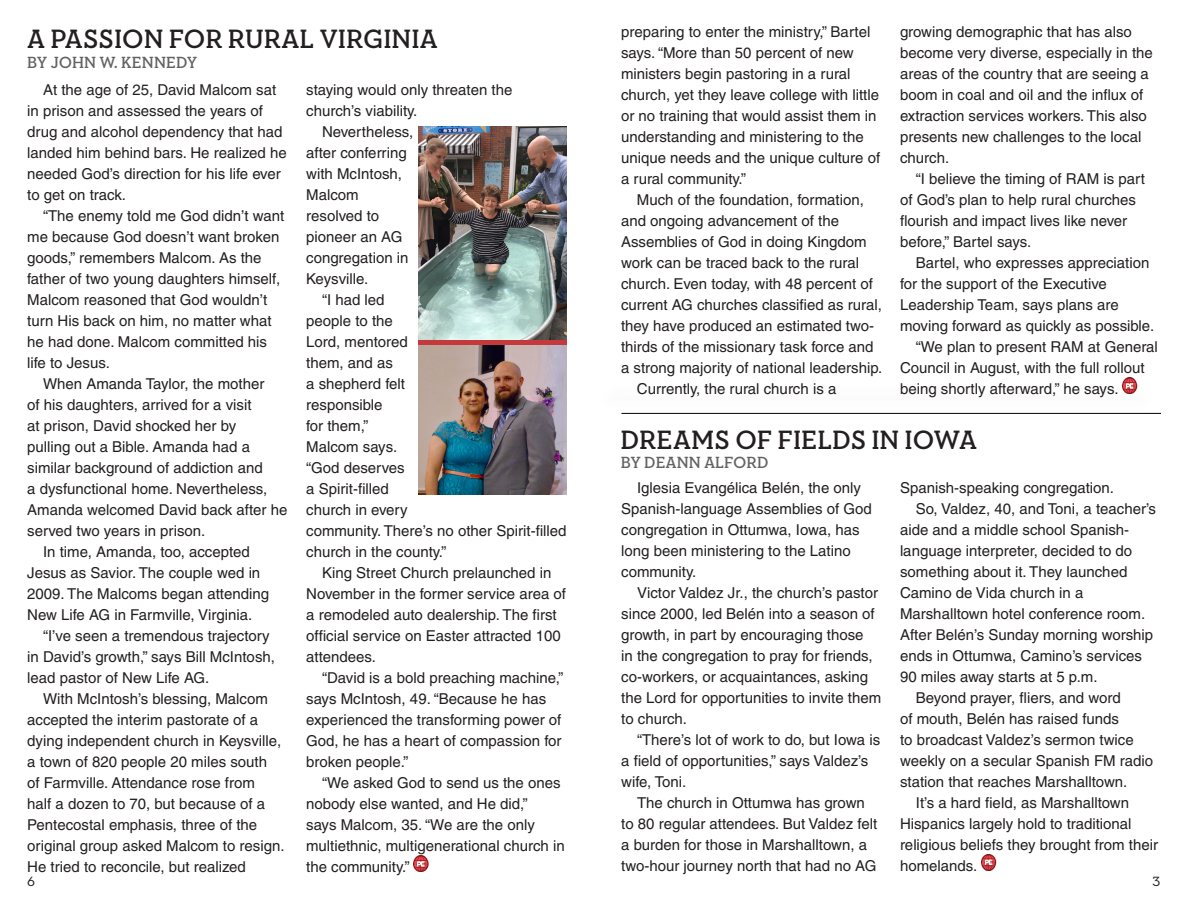
<style>
.page{position:relative;width:1188px;height:918px;background:#fff}
.page>*{position:absolute;margin:0;border:0;box-sizing:border-box;transform-origin:0 0}
.t1{font:700 27px "Neutraface Slab Display";letter-spacing:.04em;color:#231f20}
.t2{font:700 16.5px "Neutraface Slab Display";letter-spacing:.04em;color:#636366}
.t3{font:15px/21px "Helvetica";color:#231f20}
.t4{font:15px "Neutraface Slab Text";color:#3e3e3f}
.s1{font-family:"Neutraface Slab Display";font-weight:500;font-size:18px;color:#231f20}
</style>
<div class="page">
<img style="left:1122px;top:378px;width:15px;height:5px">
<img style="left:414px;top:856px;width:15px;height:16px">
<img style="left:981px;top:854px;width:16px;height:17px">
<hr style="left:621px;top:413px;width:540px;height:1px;background:#000">
<img style="left:418px;top:127px;width:149px;height:368px">
<div style="left:418px;top:340px;width:149px;height:5px;background:#c5383c"></div>
<p class="t3" style="left:621px;top:21px;width:261px">preparing to enter the ministry,” Bartel says. “More than 50 percent of new ministers begin pastoring in a rural church, yet they leave college with little or no training that would assist them in understanding and ministering to the unique needs and the unique culture of a rural community.”</p>
<p class="t3" style="left:621px;top:189px;width:263px;text-indent:16px">Much of the foundation, formation, and ongoing advancement of the Assemblies of God in doing Kingdom work can be traced back to the rural church. Even today, with 48 percent of current AG churches classified as rural, they have produced an estimated two&shy;thirds of the missionary task force and a strong majority of national leadership.</p>
<p class="t3" style="left:637px;top:378px;width:201px">Currently, the rural church is a</p>
<p class="t3" style="left:900px;top:21px;width:254px">growing demographic that has also become very diverse, especially in the areas of the country that are seeing a boom in coal and oil and the influx of extraction services workers. This also presents new challenges to the local church.</p>
<p class="t3" style="left:900px;top:168px;width:246px;text-indent:16px">“I believe the timing of RAM is part of God’s plan to help rural churches flourish and impact lives like never before,” Bartel says.</p>
<p class="t3" style="left:900px;top:252px;width:256px;text-indent:16px">Bartel, who expresses appreciation for the support of the Executive Leadership Team, says plans are moving forward as quickly as possible.</p>
<p class="t3" style="left:900px;top:336px;width:259px;text-indent:16px">“We plan to present RAM at General<br>Council in August, with the full rollout being shortly afterward,” he says.</p>
<h2 class="t1" style="left:28px;top:24px;width:411px">A PASSION FOR RURAL VIRGINIA</h2>
<h2 class="t2" style="left:27px;top:53px;width:171px">BY JOHN W. KENNEDY</h2>
<p class="t3" style="left:27px;top:80px;width:261px;text-indent:16px">At the age of 25, David Malcom sat in prison and assessed the years of drug and alcohol dependency that had landed him behind bars. He realized he needed God’s direction for his life ever to get on track.</p>
<p class="t3" style="left:27px;top:206px;width:259px;text-indent:16px">“The enemy told me God didn’t want me because God doesn’t want broken goods,” remembers Malcom. As the father of two young daughters himself,<br>Malcom reasoned that God wouldn’t turn His back on him, no matter what he had done. Malcom committed his life to Jesus.</p>
<p class="t3" style="left:27px;top:374px;width:262px;text-indent:16px">When Amanda Taylor, the mother<br>of his daughters, arrived for a visit<br>at prison, David shocked her by<br>pulling out a Bible. Amanda had a similar background of addiction and<br>a dysfunctional home. Nevertheless, Amanda welcomed David back after he served two years in prison.</p>
<p class="t3" style="left:27px;top:542px;width:243px;text-indent:16px">In time, Amanda, too, accepted Jesus as Savior. The couple wed in 2009. The Malcoms began attending New Life AG in Farmville, Virginia.</p>
<p class="t3" style="left:27px;top:626px;width:249px;text-indent:16px">“I’ve seen a tremendous trajectory in David’s growth,” says Bill McIntosh, lead pastor of New Life AG.</p>
<p class="t3" style="left:27px;top:689px;width:259px;text-indent:16px">With McIntosh’s blessing, Malcom accepted the interim pastorate of a dying independent church in Keysville, a town of 820 people 20 miles south<br>of Farmville. Attendance rose from<br>half a dozen to 70, but because of a Pentecostal emphasis, three of the original group asked Malcom to resign.<br>He tried to reconcile, but realized</p>
<p class="t3" style="left:306px;top:80px;width:208px">staying would only threaten the church’s viability.</p>
<p class="t3" style="left:306px;top:122px;width:109px;text-indent:16px">Nevertheless, after conferring with McIntosh,<br>Malcom resolved to pioneer an AG congregation in<br>Keysville.</p>
<p class="t3" style="left:306px;top:290px;width:262px;text-indent:16px">“I had led<br>people to the<br>Lord, mentored<br>them, and as<br>a shepherd felt<br>responsible<br>for them,”<br>Malcom says.<br>“God deserves<br>a Spirit-filled<br>church in every<br>community. There’s no other Spirit-filled church in the county.”</p>
<p class="t3" style="left:306px;top:563px;width:261px;text-indent:16px">King Street Church prelaunched in<br>November in the former service area of a remodeled auto dealership. The first official service on Easter attracted 100 attendees.</p>
<p class="t3" style="left:306px;top:668px;width:259px;text-indent:16px">“David is a bold preaching machine,” says McIntosh, 49. “Because he has experienced the transforming power of<br>God, he has a heart of compassion for broken people.”</p>
<p class="t3" style="left:306px;top:773px;width:260px;text-indent:16px">“We asked God to send us the ones nobody else wanted, and He did,”<br>says Malcom, 35. “We are the only multiethnic, multigenerational church in the community.”</p>
<h2 class="t1" style="left:621px;top:424px;width:357px">DREAMS OF FIELDS IN IOWA</h2>
<h2 class="t2" style="left:621px;top:453px;width:149px">BY DEANN ALFORD</h2>
<p class="t3" style="left:900px;top:477px;width:216px">Spanish-speaking congregation.</p>
<p class="t3" style="left:900px;top:498px;width:258px;text-indent:16px">So, Valdez, 40, and Toni, a teacher’s aide and a middle school Spanish&shy;language interpreter, decided to do something about it. They launched Camino de Vida church in a Marshalltown hotel conference room.<br>After Belén’s Sunday morning worship ends in Ottumwa, Camino’s services 90 miles away starts at 5 p.m.</p>
<p class="t3" style="left:900px;top:687px;width:255px;text-indent:16px">Beyond prayer, fliers, and word<br>of mouth, Belén has raised funds<br>to broadcast Valdez’s sermon twice weekly on a secular Spanish FM radio station that reaches Marshalltown.</p>
<p class="t3" style="left:900px;top:792px;width:260px;text-indent:16px">It’s a hard field, as Marshalltown<br>Hispanics largely hold to traditional religious beliefs they brought from their homelands.</p>
<p class="t3" style="left:621px;top:477px;width:252px;text-indent:16px">Iglesia Evangélica Belén, the only<br>Spanish-language Assemblies of God congregation in Ottumwa, Iowa, has long been ministering to the Latino community.</p>
<p class="t3" style="left:621px;top:582px;width:261px;text-indent:16px">Victor Valdez Jr., the church’s pastor since 2000, led Belén into a season of growth, in part by encouraging those<br>in the congregation to pray for friends, co-workers, or acquaintances, asking the Lord for opportunities to invite them to church.</p>
<p class="t3" style="left:621px;top:729px;width:260px;text-indent:16px">“There’s lot of work to do, but Iowa is a field of opportunities,” says Valdez’s wife, Toni.</p>
<p class="t3" style="left:621px;top:792px;width:257px;text-indent:16px">The church in Ottumwa has grown to 80 regular attendees. But Valdez felt a burden for those in Marshalltown, a two-hour journey north that had no AG</p>
<p class="t4" style="left:27px;top:871px;width:10px">8<span class="s1">6</span></p>
<p class="t4" style="left:1143px;top:871px;width:19px">9<span class="s1">3</span></p>
</div>
